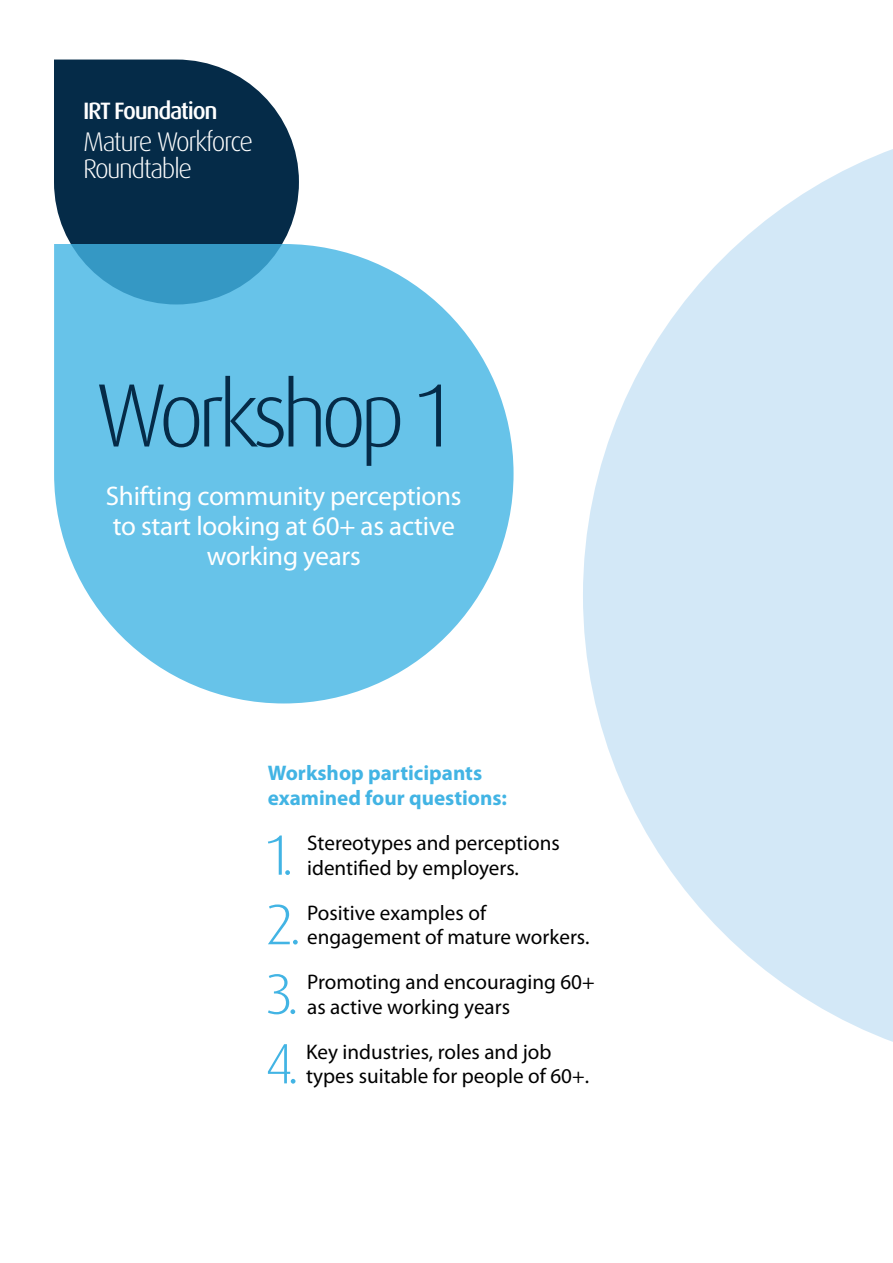
<style>
.page{position:relative;width:893px;height:1263px;background:#fff}
.page>*{position:absolute;margin:0;border:0;box-sizing:border-box;transform-origin:0 0}
.t1{font:300 90px "Dax OT";letter-spacing:-.075em;color:#052b48}
.t2{font:300 57px "Dax OT";color:#42b4e4}
.t3{font:27px/30px "Myriad Pro";letter-spacing:-.01em;color:#fff;text-align:center}
.t4{font:300 27px/27.2px "Dax OT";letter-spacing:-.055em;color:#fff}
.t5{font:500 23.7px "Dax OT";letter-spacing:-.055em;color:#fff}
.t6{font:21.15px/24.6px "Myriad Pro";color:#000}
.t7{font:700 21.15px/24.6px "Myriad Pro";color:#42b4e4}
</style>
<div class="page">
<svg style="left:583px;top:149px;width:310px;height:893px;fill:#d3e8f7"></svg>
<svg style="left:54px;top:60px;width:245px;height:184px;background:#1a3d57"></svg>
<svg style="left:54px;top:244px;width:460px;height:459px;fill:#67c3e9"></svg>
<p class="t5" style="left:83px;top:96px;width:136px">IRT Foundation</p>
<p class="t4" style="left:83px;top:128px;width:172px">Mature Workforce<br>Roundtable</p>
<h1 class="t1" style="left:95px;top:359px;width:358px">Workshop 1</h1>
<p class="t3" style="left:106px;top:482px;width:357px">Shifting community perceptions to start looking at 60+ as active working years</p>
<p class="t7" style="left:268px;top:761px;width:241px">Workshop participants examined four questions:</p>
<h2 class="t2" style="left:267px;top:819px;width:29px">1.</h2>
<p class="t6" style="left:307px;top:831px;width:254px">Stereotypes and perceptions identified by employers.</p>
<h2 class="t2" style="left:267px;top:889px;width:37px">2.</h2>
<p class="t6" style="left:307px;top:901px;width:284px">Positive examples of engagement of mature workers.</p>
<h2 class="t2" style="left:267px;top:958px;width:35px">3.</h2>
<p class="t6" style="left:307px;top:970px;width:289px">Promoting and encouraging 60+ as active working years</p>
<h2 class="t2" style="left:266px;top:1028px;width:36px">4.</h2>
<p class="t6" style="left:306px;top:1040px;width:284px">Key industries, roles and job types suitable for people of 60+.</p>
</div>
